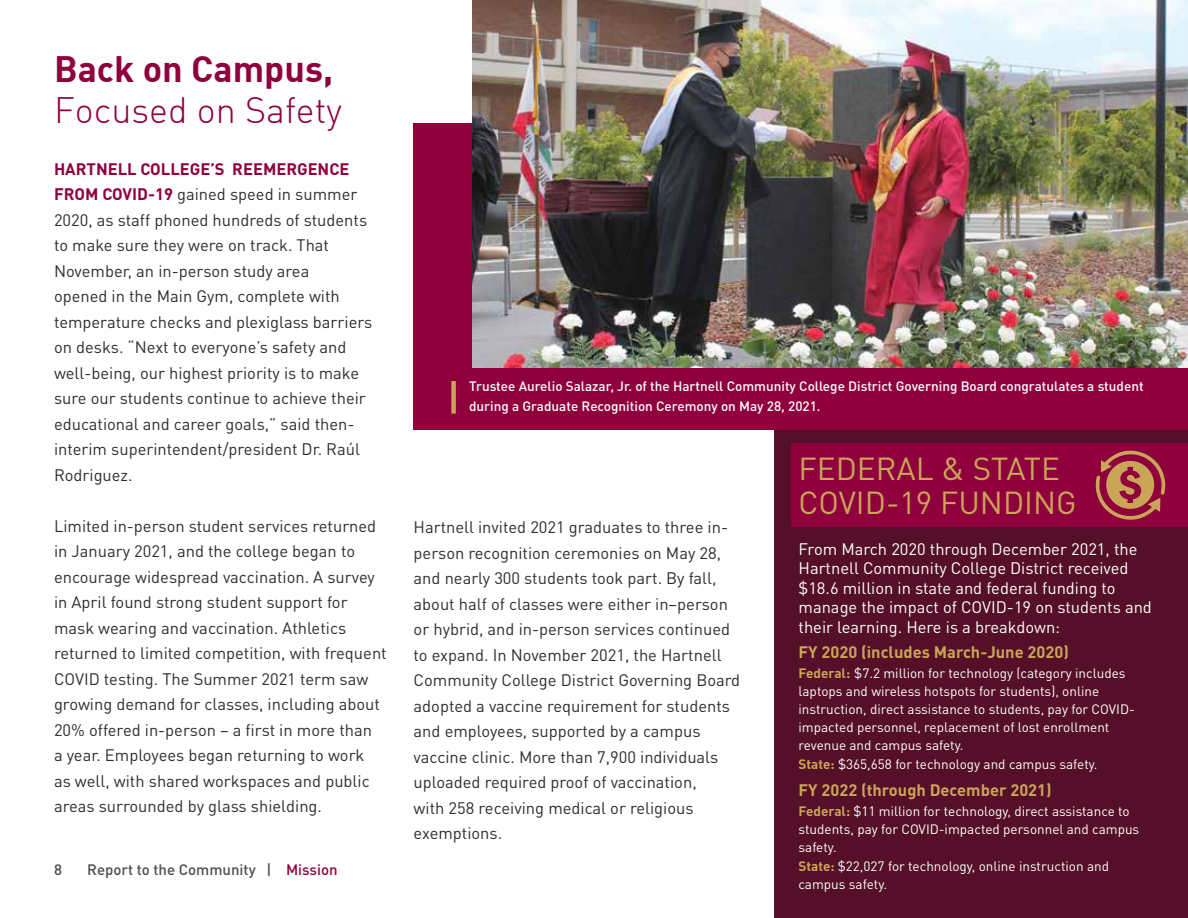
<style>
.page{position:relative;width:1188px;height:918px;background:#fff}
.page>*{position:absolute;margin:0;border:0;box-sizing:border-box;transform-origin:0 0}
.t1{font:36px "DIN Light";color:#8f003d}
.t2{font:36px "DIN Bold";color:#8f003d}
.t3{font:31.5px/34.5px "DIN Pro";color:#caa558}
.t4{font:16.5px/25.5px "DIN Pro";color:#2e2e32}
.t5{font:16.5px/19.5px "DIN Pro";color:#fff}
.t6{font:700 16.5px "DIN Pro";color:#caa558}
.t7{font:500 15px "DIN Pro";color:#4d4d4f}
.t8{font:13.5px/18px "DIN Pro";color:#fff}
.t9{font:500 13.5px/19.5px "DIN Pro";color:#fff}
.s1{font-weight:700;color:#8f003d}
.s2{font-weight:700;color:#caa558}
.s3{color:#8f003d}
</style>
<div class="page">
<div style="left:774px;top:426px;width:414px;height:492px;background:#550f29"></div>
<div style="left:791px;top:444px;width:397px;height:83px;background:#8f003d"></div>
<div style="left:414px;top:123px;width:774px;height:307px;background:#8f003d"></div>
<img style="left:472px;top:0;width:716px;height:367px">
<div style="left:451px;top:381px;width:5px;height:33px;background:#caa558"></div>
<svg style="left:1096px;top:451px;width:69px;height:69px"></svg>
<h1 class="t2" style="left:54px;top:45px;width:281px">Back on Campus,</h1>
<h1 class="t1" style="left:54px;top:88px;width:289px">Focused on Safety</h1>
<p class="t4" style="left:54px;top:155px;width:320px"><span class="s1">HARTNELL COLLEGE’S REEMERGENCE FROM COVID-19</span> gained speed in summer 2020, as staff phoned hundreds of students to make sure they were on track. That November, an in-person study area<br>opened in the Main Gym, complete with temperature checks and plexiglass barriers on desks. “Next to everyone’s safety and well-being, our highest priority is to make sure our students continue to achieve their educational and career goals,” said then&shy;interim superintendent/president Dr. Raúl Rodriguez.</p>
<p class="t4" style="left:54px;top:512px;width:334px">Limited in-person student services returned in January 2021, and the college began to encourage widespread vaccination. A survey in April found strong student support for mask wearing and vaccination. Athletics returned to limited competition, with frequent COVID testing. The Summer 2021 term saw growing demand for classes, including about 20% offered in-person – a first in more than<br>a year. Employees began returning to work<br>as well, with shared workspaces and public areas surrounded by glass shielding.</p>
<p class="t4" style="left:414px;top:514px;width:328px">Hartnell invited 2021 graduates to three in&shy;person recognition ceremonies on May 28, and nearly 300 students took part. By fall, about half of classes were either in–person or hybrid, and in-person services continued to expand. In November 2021, the Hartnell Community College District Governing Board adopted a vaccine requirement for students and employees, supported by a campus vaccine clinic. More than 7,900 individuals uploaded required proof of vaccination,<br>with 258 receiving medical or religious exemptions.</p>
<p class="t9" style="left:469px;top:376px;width:676px">Trustee Aurelio Salazar, Jr. of the Hartnell Community College District Governing Board congratulates a student during a Graduate Recognition Ceremony on May 28, 2021.</p>
<h2 class="t3" style="left:799px;top:450px;width:280px">FEDERAL &amp; STATE<br>COVID-19 FUNDING</h2>
<p class="t5" style="left:799px;top:539px;width:355px">From March 2020 through December 2021, the Hartnell Community College District received $18.6 million in state and federal funding to manage the impact of COVID-19 on students and their learning. Here is a breakdown:</p>
<p class="t6" style="left:799px;top:641px;width:272px">FY 2020 (includes March-June 2020)</p>
<p class="t8" style="left:799px;top:663px;width:338px"><span class="s2">Federal:</span> $7.2 million for technology (category includes laptops and wireless hotspots for students), online instruction, direct assistance to students, pay for COVID&shy;impacted personnel, replacement of lost enrollment revenue and campus safety.</p>
<p class="t8" style="left:799px;top:755px;width:301px"><span class="s2">State:</span> $365,658 for technology and campus safety.</p>
<p class="t6" style="left:799px;top:779px;width:255px">FY 2022 (through December 2021)</p>
<p class="t8" style="left:799px;top:801px;width:342px"><span class="s2">Federal:</span> $11 million for technology, direct assistance to students, pay for COVID-impacted personnel and campus safety.</p>
<p class="t8" style="left:799px;top:857px;width:312px"><span class="s2">State:</span> $22,027 for technology, online instruction and campus safety.</p>
<p class="t7" style="left:54px;top:860px;width:9px">8</p>
<p class="t7" style="left:87px;top:860px;width:252px">Report to the Community | <span class="s3">Mission</span></p>
</div>
